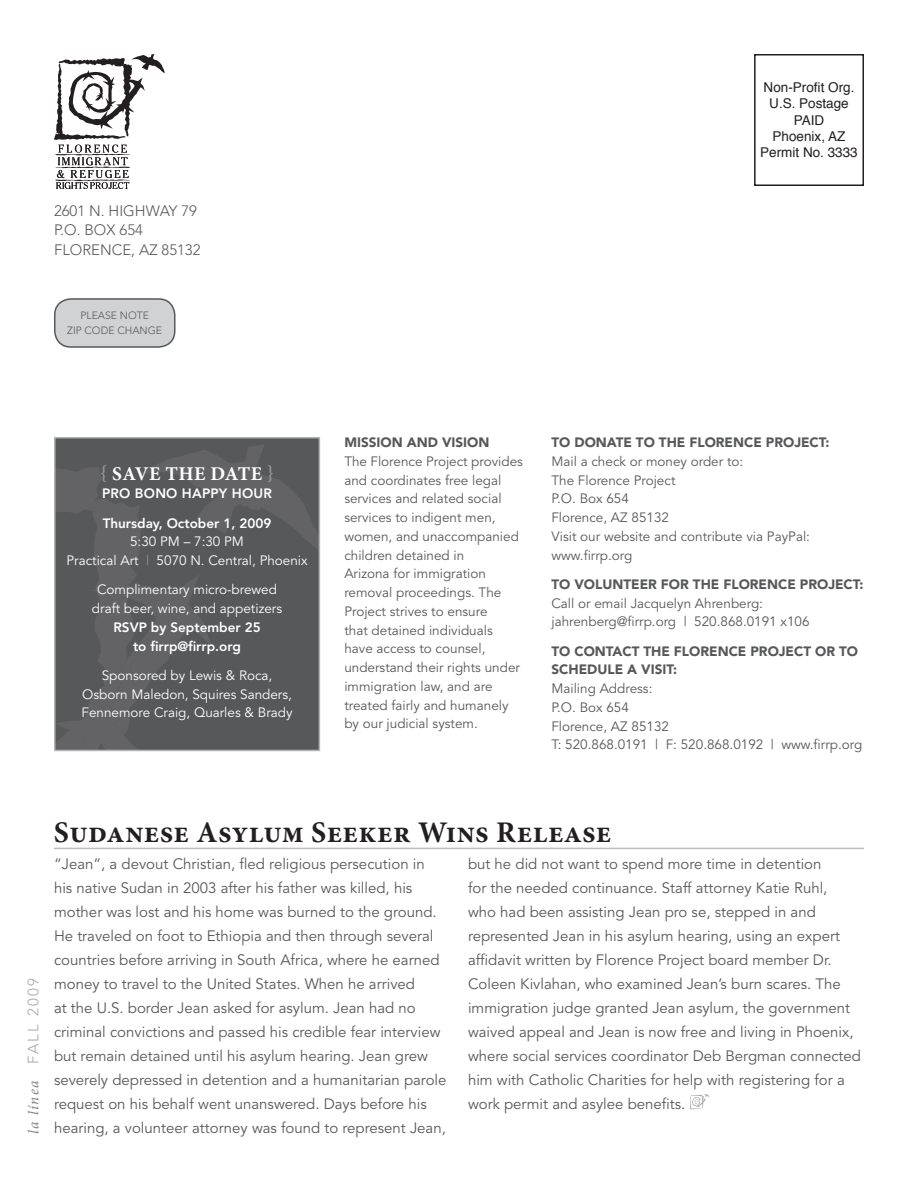
<style>
.page{position:relative;width:918px;height:1188px;background:#fff}
.page>*{position:absolute;margin:0;border:0;box-sizing:border-box;transform-origin:0 0}
.t1{font:700 30px "Minion Pro";letter-spacing:.015em;color:#231f20}
.t2{font:700 19.5px "Minion Pro";letter-spacing:.025em;color:#fff}
.t3{font:15px/24px "Avenir";color:#57585a}
.t4{font:300 15px/19.5px "Avenir";color:#57585a}
.t5{font:300 15px "Avenir";letter-spacing:.15em;color:#a8a9ad}
.t6{font:13.5px/18.8px "Avenir";color:#57585a}
.t7{font:13.5px/18.8px "Avenir";color:#fff;text-align:center}
.t8{font:900 13.5px/18.8px "Avenir";color:#57585a}
.t9{font:800 13.5px/29.2px "Avenir";color:#fff}
.t10{font:13.5px/16.2px "Helvetica";color:#231f20;text-align:center}
.t11{font:300 10.5px/15px "Avenir";color:#57585a;text-align:center}
.s1{color:#939598}
.s2{font-family:"Minion Pro";font-weight:400;font-style:italic;color:#808285}
</style>
<div class="page">
<div style="left:55px;top:299px;width:120px;height:48px;background:#d1d2d4;border-radius:16px"></div>
<div style="left:54px;top:298px;width:122px;height:50px;border:2px solid #57585a;border-radius:16px"></div>
<svg style="left:54px;top:54px;width:111px;height:135px"></svg>
<div style="left:754px;top:54px;width:110px;height:132px;border:2px solid #231f20"></div>
<svg style="left:690px;top:1094px;width:19px;height:15px"></svg>
<hr style="left:54px;top:848px;width:810px;height:1px;background:#bcbdc0">
<svg style="left:57px;top:444px;width:260px;height:304px;background:#5a5b5d"></svg>
<div style="left:54px;top:437px;width:266px;height:314px;border:2px solid #b2b3b7"></div>
<p class="t4" style="left:54px;top:201px;width:148px">2601 N. HIGHWAY 79<br>P.O. BOX 654<br>FLORENCE, AZ 85132</p>
<p class="t11" style="left:67px;top:308px;width:96px">PLEASE NOTE<br>ZIP CODE CHANGE</p>
<p class="t10" style="left:760px;top:80px;width:99px">Non-Profit Org.<br>U.S. Postage<br>PAID<br>Phoenix, AZ<br>Permit No. 3333</p>
<h2 class="t2" style="left:100px;top:462px;width:175px"><span class="s1">{</span> SAVE THE DATE <span class="s1">}</span></h2>
<p class="t9" style="left:102px;top:479px;width:171px">PRO BONO HAPPY HOUR<br>Thursday, October 1, 2009</p>
<p class="t7" style="left:66px;top:533px;width:243px">5:30 PM – 7:30 PM<br>Practical Art <span class="s1">|</span> 5070 N. Central, Phoenix</p>
<p class="t7" style="left:92px;top:581px;width:192px">Complimentary micro-brewed draft beer, wine, and appetizers</p>
<p class="t9" style="left:113px;top:618px;width:149px;line-height:18.8px;text-align:center">RSVP by September 25 to firrp@firrp.org</p>
<p class="t7" style="left:82px;top:666px;width:213px">Sponsored by Lewis &amp; Roca,<br>Osborn Maledon, Squires Sanders,<br>Fennemore Craig, Quarles &amp; Brady</p>
<p class="t8" style="left:344px;top:433px;width:147px">MISSION AND VISION</p>
<p class="t6" style="left:344px;top:452px;width:180px">The Florence Project provides and coordinates free legal services and related social services to indigent men, women, and unaccompanied children detained in<br>Arizona for immigration removal proceedings. The<br>Project strives to ensure<br>that detained individuals have access to counsel, understand their rights under immigration law, and are treated fairly and humanely by our judicial system.</p>
<p class="t8" style="left:551px;top:433px;width:280px">TO DONATE TO THE FLORENCE PROJECT:</p>
<p class="t6" style="left:551px;top:452px;width:260px">Mail a check or money order to:<br>The Florence Project<br>P.O. Box 654<br>Florence, AZ 85132<br>Visit our website and contribute via PayPal: www.firrp.org</p>
<p class="t8" style="left:551px;top:575px;width:314px">TO VOLUNTEER FOR THE FLORENCE PROJECT:</p>
<p class="t6" style="left:551px;top:594px;width:260px">Call or email Jacquelyn Ahrenberg: jahrenberg@firrp.org | 520.868.0191 x106</p>
<p class="t8" style="left:551px;top:642px;width:308px">TO CONTACT THE FLORENCE PROJECT OR TO<br>SCHEDULE A VISIT:</p>
<p class="t6" style="left:551px;top:680px;width:312px">Mailing Address:<br>P.O. Box 654<br>Florence, AZ 85132<br>T: 520.868.0191 | F: 520.868.0192 | www.firrp.org</p>
<p class="t5" style="left:24px;top:1134px;width:157px;rotate:-90deg"><span class="s2">la línea</span> FALL 2009</p>
<h1 class="t1" style="left:54px;top:814px;width:559px">Sudanese Asylum Seeker Wins Release</h1>
<p class="t3" style="left:54px;top:853px;width:394px">“Jean”, a devout Christian, fled religious persecution in his native Sudan in 2003 after his father was killed, his mother was lost and his home was burned to the ground.<br>He traveled on foot to Ethiopia and then through several countries before arriving in South Africa, where he earned money to travel to the United States. When he arrived<br>at the U.S. border Jean asked for asylum. Jean had no criminal convictions and passed his credible fear interview but remain detained until his asylum hearing. Jean grew severely depressed in detention and a humanitarian parole request on his behalf went unanswered. Days before his hearing, a volunteer attorney was found to represent Jean,</p>
<p class="t3" style="left:468px;top:853px;width:395px">but he did not want to spend more time in detention<br>for the needed continuance. Staff attorney Katie Ruhl,<br>who had been assisting Jean pro se, stepped in and represented Jean in his asylum hearing, using an expert affidavit written by Florence Project board member Dr.<br>Coleen Kivlahan, who examined Jean’s burn scares. The immigration judge granted Jean asylum, the government waived appeal and Jean is now free and living in Phoenix, where social services coordinator Deb Bergman connected him with Catholic Charities for help with registering for a work permit and asylee benefits.</p>
</div>
